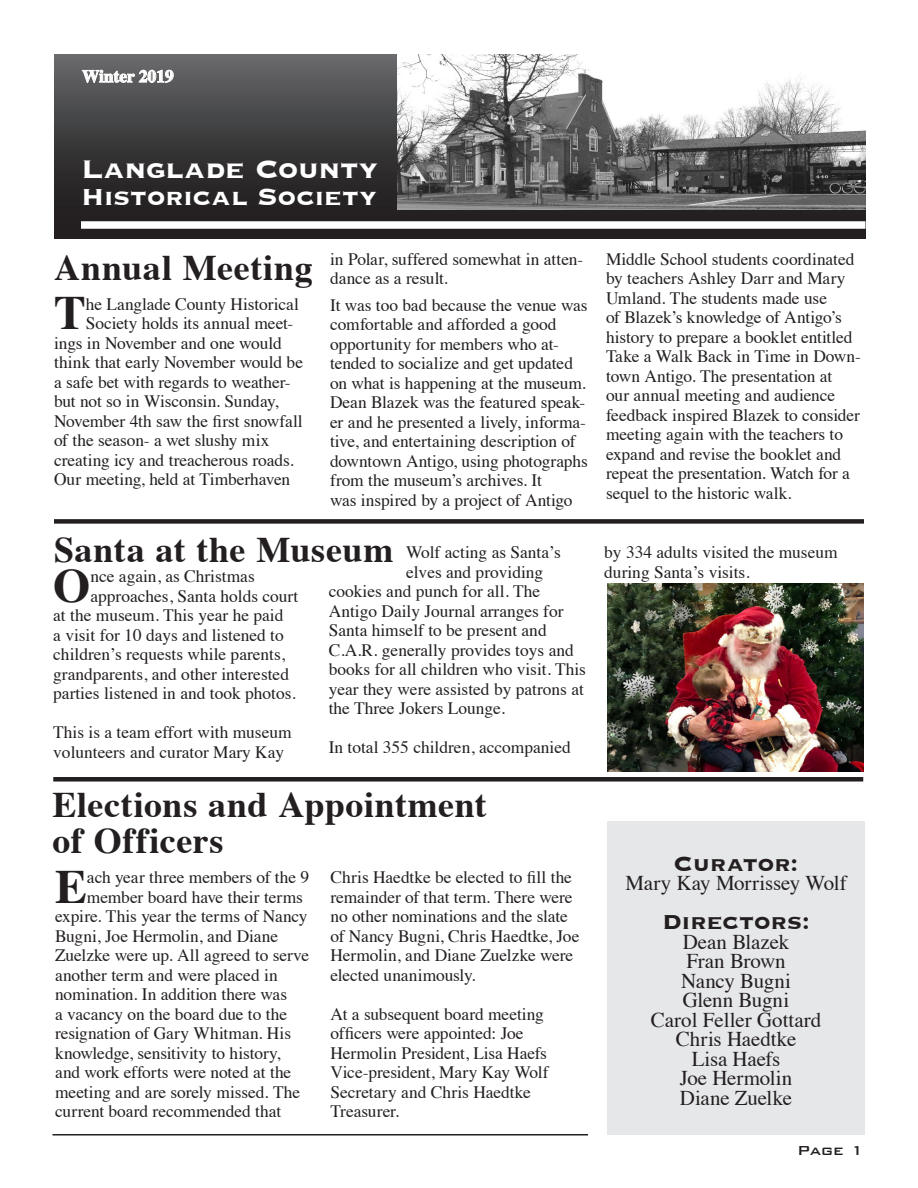
<style>
.page{position:relative;width:918px;height:1188px;background:#fff}
.page>*{position:absolute;margin:0;border:0;box-sizing:border-box;transform-origin:0 0}
.t1{font:700 47.85px "Times";color:#231f20}
.t2{font:700 36px/36px "Times";letter-spacing:.015em;color:#231f20}
.t3{font:700 33px "Copperplate";letter-spacing:-.015em;color:#fff}
.t4{font:700 30px "Copperplate";letter-spacing:-.005em;color:#fff}
.t5{font:700 27px "Copperplate";letter-spacing:-.005em;color:#231f20}
.t6{font:21px/19.5px "Times";letter-spacing:-.005em;color:#231f20;text-align:center}
.t7{font:17.4px/19.5px "Times";color:#231f20}
.t8{font:700 17.4px "Times";color:#fff}
.t9{font:500 17.4px "Bank Gothic BT";color:#231f20}
</style>
<div class="page">
<div style="left:54px;top:54px;width:812px;height:184px;background:linear-gradient(to bottom,#636467,#181414)"></div>
<img style="left:398px;top:54px;width:468px;height:156px">
<svg style="left:82px;top:68px;width:92px;height:22px;background:#828284"></svg>
<div style="left:81px;top:221px;width:785px;height:8px;background:#fff"></div>
<div style="left:607px;top:821px;width:258px;height:313px;background:#e6e7e9"></div>
<hr style="left:52px;top:1134px;width:536px;height:2px;background:#231f20">
<img style="left:608px;top:583px;width:255px;height:188px">
<div style="left:53px;top:777px;width:810px;height:5px;background:#231f20"></div>
<div style="left:54px;top:519px;width:810px;height:5px;background:#231f20"></div>
<p class="t8" style="left:82px;top:60px;width:93px">Winter 2019</p>
<p class="t3" style="left:81px;top:148px;width:299px">Langlade County</p>
<p class="t4" style="left:81px;top:177px;width:298px">Historical Society</p>
<p class="t2" style="left:54px;top:246px;width:260px">Annual Meeting</p>
<p class="t1" style="left:54px;top:267px;width:33px">T</p>
<p class="t7" style="left:86px;top:293px;width:214px">he Langlade County Historical</p>
<p class="t7" style="left:86px;top:312px;width:209px">Society holds its annual meet-</p>
<p class="t7" style="left:54px;top:332px;width:229px">ings in November and one would</p>
<p class="t7" style="left:54px;top:351px;width:251px">think that early November would be</p>
<p class="t7" style="left:54px;top:371px;width:238px">a safe bet with regards to weather-</p>
<p class="t7" style="left:54px;top:390px;width:226px">but not so in Wisconsin. Sunday,</p>
<p class="t7" style="left:54px;top:410px;width:250px">November 4th saw the first snowfall</p>
<p class="t7" style="left:54px;top:429px;width:217px">of the season- a wet slushy mix</p>
<p class="t7" style="left:54px;top:449px;width:241px">creating icy and treacherous roads.</p>
<p class="t7" style="left:54px;top:468px;width:238px">Our meeting, held at Timberhaven</p>
<p class="t7" style="left:330px;top:248px;width:255px">in Polar, suffered somewhat in atten&shy;dance as a result.</p>
<p class="t7" style="left:330px;top:294px;width:259px">It was too bad because the venue was comfortable and afforded a good opportunity for members who at&shy;tended to socialize and get updated on what is happening at the museum.<br>Dean Blazek was the featured speak&shy;er and he presented a lively, informa&shy;tive, and entertaining description of downtown Antigo, using photographs from the museum’s archives. It<br>was inspired by a project of Antigo</p>
<p class="t2" style="left:54px;top:528px;width:341px">Santa at the Museum</p>
<p class="t7" style="left:406px;top:541px;width:156px">Wolf acting as Santa’s</p>
<p class="t7" style="left:406px;top:561px;width:139px">elves and providing</p>
<p class="t7" style="left:329px;top:580px;width:213px">cookies and punch for all. The</p>
<p class="t7" style="left:329px;top:600px;width:236px">Antigo Daily Journal arranges for</p>
<p class="t7" style="left:329px;top:619px;width:219px">Santa himself to be present and</p>
<p class="t7" style="left:329px;top:639px;width:247px">C.A.R. generally provides toys and</p>
<p class="t7" style="left:329px;top:658px;width:259px">books for all children who visit. This</p>
<p class="t7" style="left:329px;top:678px;width:257px">year they were assisted by patrons at</p>
<p class="t7" style="left:329px;top:697px;width:178px">the Three Jokers Lounge.</p>
<p class="t7" style="left:329px;top:736px;width:244px">In total 355 children, accompanied</p>
<p class="t1" style="left:53px;top:540px;width:39px">O</p>
<p class="t7" style="left:90px;top:565px;width:166px">nce again, as Christmas</p>
<p class="t7" style="left:90px;top:585px;width:209px">approaches, Santa holds court</p>
<p class="t7" style="left:53px;top:604px;width:232px">at the museum. This year he paid</p>
<p class="t7" style="left:53px;top:624px;width:232px">a visit for 10 days and listened to</p>
<p class="t7" style="left:53px;top:643px;width:233px">children’s requests while parents,</p>
<p class="t7" style="left:53px;top:663px;width:237px">grandparents, and other interested</p>
<p class="t7" style="left:53px;top:682px;width:244px">parties listened in and took photos.</p>
<p class="t7" style="left:53px;top:721px;width:240px">This is a team effort with museum volunteers and curator Mary Kay</p>
<p class="t2" style="left:52px;top:784px;width:436px">Elections and Appointment of Officers</p>
<p class="t1" style="left:55px;top:841px;width:33px">E</p>
<p class="t7" style="left:87px;top:866px;width:224px">ach year three members of the 9</p>
<p class="t7" style="left:87px;top:886px;width:218px">member board have their terms</p>
<p class="t7" style="left:55px;top:905px;width:254px">expire. This year the terms of Nancy</p>
<p class="t7" style="left:55px;top:925px;width:225px">Bugni, Joe Hermolin, and Diane</p>
<p class="t7" style="left:55px;top:944px;width:256px">Zuelzke were up. All agreed to serve</p>
<p class="t7" style="left:55px;top:964px;width:224px">another term and were placed in</p>
<p class="t7" style="left:55px;top:983px;width:234px">nomination. In addition there was</p>
<p class="t7" style="left:55px;top:1003px;width:234px">a vacancy on the board due to the</p>
<p class="t7" style="left:55px;top:1022px;width:238px">resignation of Gary Whitman. His</p>
<p class="t7" style="left:55px;top:1042px;width:227px">knowledge, sensitivity to history,</p>
<p class="t7" style="left:55px;top:1061px;width:238px">and work efforts were noted at the</p>
<p class="t7" style="left:55px;top:1081px;width:247px">meeting and are sorely missed. The</p>
<p class="t7" style="left:55px;top:1100px;width:228px">current board recommended that</p>
<p class="t7" style="left:331px;top:866px;width:250px">Chris Haedtke be elected to fill the remainder of that term. There were no other nominations and the slate of Nancy Bugni, Chris Haedtke, Joe<br>Hermolin, and Diane Zuelzke were elected unanimously.</p>
<p class="t7" style="left:331px;top:1003px;width:220px">At a subsequent board meeting officers were appointed: Joe<br>Hermolin President, Lisa Haefs<br>Vice-president, Mary Kay Wolf<br>Secretary and Chris Haedtke<br>Treasurer.</p>
<p class="t7" style="left:606px;top:248px;width:256px">Middle School students coordinated by teachers Ashley Darr and Mary Umland. The students made use<br>of Blazek’s knowledge of Antigo’s history to prepare a booklet entitled Take a Walk Back in Time in Down&shy;town Antigo. The presentation at<br>our annual meeting and audience feedback inspired Blazek to consider meeting again with the teachers to expand and revise the booklet and repeat the presentation. Watch for a sequel to the historic walk.</p>
<p class="t7" style="left:604px;top:541px;width:235px">by 334 adults visited the museum during Santa’s visits.</p>
<p class="t5" style="left:674px;top:846px;width:126px">Curator:</p>
<p class="t6" style="left:625px;top:872px;width:223px">Mary Kay Morrissey Wolf</p>
<p class="t5" style="left:662px;top:904px;width:150px">Directors:</p>
<p class="t6" style="left:651px;top:930px;width:172px">Dean Blazek<br>Fran Brown<br>Nancy Bugni<br>Glenn Bugni<br>Carol Feller Gottard</p>
<p class="t6" style="left:676px;top:1028px;width:122px">Chris Haedtke<br>Lisa Haefs<br>Joe Hermolin<br>Diane Zuelke</p>
<p class="t9" style="left:797px;top:1141px;width:68px">Page 1</p>
</div>
